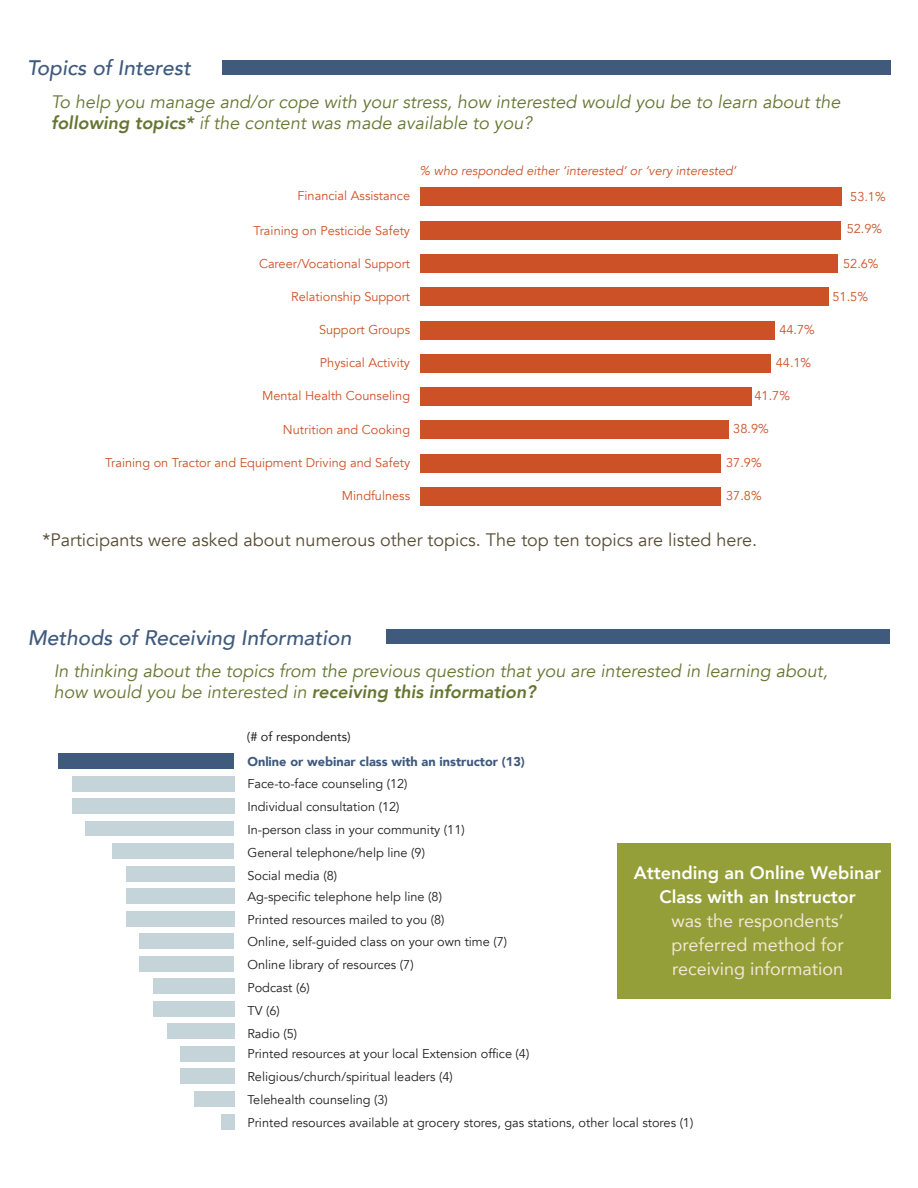
<style>
.page{position:relative;width:918px;height:1188px;background:#fff}
.page>*{position:absolute;margin:0;border:0;box-sizing:border-box;transform-origin:0 0}
.t1{font:italic 500 21px "Avenir";color:#3f5a7d}
.t2{font:italic 18px/21px "Avenir";color:#667632}
.t3{font:18px "Avenir";color:#584d34}
.t4{font:18px/24px "Avenir";color:#f1e8d6;text-align:justify}
.t5{font:800 18px/24px "Avenir";color:#fff;text-align:center}
.t6{font:12.75px/23px "Avenir";color:#221f1f}
.t7{font:12.75px "Avenir";color:#cc5127}
.t8{font:italic 12.75px "Avenir";color:#cc5127}
.t9{font:900 12.75px "Avenir";color:#3f5a7d}
.t10{font:12.75px "Avenir";color:#221f1f}
.s1{font-weight:800}
</style>
<div class="page">
<div style="left:618px;top:843px;width:273px;height:156px;background:#949f39"></div>
<div style="left:420px;top:487px;width:300px;height:19px;background:#cc5127"></div>
<div style="left:420px;top:454px;width:301px;height:18px;background:#cc5127"></div>
<div style="left:420px;top:421px;width:309px;height:18px;background:#cc5127"></div>
<div style="left:420px;top:387px;width:331px;height:19px;background:#cc5127"></div>
<div style="left:420px;top:354px;width:350px;height:19px;background:#cc5127"></div>
<div style="left:420px;top:321px;width:355px;height:18px;background:#cc5127"></div>
<div style="left:420px;top:288px;width:409px;height:18px;background:#cc5127"></div>
<div style="left:420px;top:254px;width:418px;height:19px;background:#cc5127"></div>
<div style="left:420px;top:221px;width:420px;height:18px;background:#cc5127"></div>
<div style="left:420px;top:188px;width:422px;height:18px;background:#cc5127"></div>
<div style="left:221px;top:1114px;width:13px;height:15px;background:#c5d4d9"></div>
<div style="left:194px;top:1091px;width:40px;height:16px;background:#c5d4d9"></div>
<div style="left:180px;top:1069px;width:54px;height:15px;background:#c5d4d9"></div>
<div style="left:180px;top:1046px;width:54px;height:16px;background:#c5d4d9"></div>
<div style="left:167px;top:1024px;width:67px;height:15px;background:#c5d4d9"></div>
<div style="left:153px;top:1001px;width:81px;height:16px;background:#c5d4d9"></div>
<div style="left:153px;top:979px;width:81px;height:15px;background:#c5d4d9"></div>
<div style="left:140px;top:956px;width:94px;height:16px;background:#c5d4d9"></div>
<div style="left:140px;top:934px;width:94px;height:15px;background:#c5d4d9"></div>
<div style="left:126px;top:911px;width:108px;height:16px;background:#c5d4d9"></div>
<div style="left:126px;top:889px;width:108px;height:15px;background:#c5d4d9"></div>
<div style="left:126px;top:866px;width:108px;height:16px;background:#c5d4d9"></div>
<div style="left:113px;top:843px;width:121px;height:16px;background:#c5d4d9"></div>
<div style="left:86px;top:822px;width:148px;height:14px;background:#c5d4d9"></div>
<div style="left:72px;top:798px;width:162px;height:16px;background:#c5d4d9"></div>
<div style="left:72px;top:776px;width:162px;height:16px;background:#c5d4d9"></div>
<div style="left:59px;top:753px;width:175px;height:16px;background:#3f5a7d"></div>
<div style="left:222px;top:60px;width:669px;height:14px;background:#3f5a7d"></div>
<div style="left:387px;top:630px;width:503px;height:14px;background:#3f5a7d"></div>
<h1 class="t1" style="left:27px;top:59px;width:165px">Topics of Interest</h1>
<h2 class="t2" style="left:51px;top:93px;width:791px">To help you manage and/or cope with your stress, how interested would you be to learn about the <span class="s1">following topics*</span> if the content was made available to you?</h2>
<p class="t7" style="left:297px;top:190px;width:114px">Financial Assistance</p>
<p class="t7" style="left:254px;top:225px;width:158px">Training on Pesticide Safety</p>
<p class="t7" style="left:259px;top:258px;width:153px">Career/Vocational Support</p>
<p class="t7" style="left:291px;top:291px;width:120px">Relationship Support</p>
<p class="t7" style="left:319px;top:324px;width:93px">Support Groups</p>
<p class="t7" style="left:320px;top:357px;width:92px">Physical Activity</p>
<p class="t7" style="left:262px;top:391px;width:150px">Mental Health Counseling</p>
<p class="t7" style="left:283px;top:424px;width:129px">Nutrition and Cooking</p>
<p class="t7" style="left:105px;top:457px;width:307px">Training on Tractor and Equipment Driving and Safety</p>
<p class="t7" style="left:342px;top:490px;width:70px">Mindfulness</p>
<p class="t8" style="left:420px;top:166px;width:318px">% who responded either ëinterestedí or ëvery interestedí</p>
<p class="t7" style="left:779px;top:324px;width:37px">44.7%</p>
<p class="t7" style="left:776px;top:357px;width:37px">44.1%</p>
<p class="t7" style="left:755px;top:390px;width:37px">41.7%</p>
<p class="t7" style="left:733px;top:424px;width:37px">38.9%</p>
<p class="t7" style="left:726px;top:457px;width:37px">37.9%</p>
<p class="t7" style="left:726px;top:490px;width:37px">37.8%</p>
<h2 class="t3" style="left:42px;top:532px;width:716px">*Participants were asked about numerous other topics. The top ten topics are listed here.</h2>
<p class="t7" style="left:850px;top:192px;width:37px">53.1%</p>
<p class="t7" style="left:847px;top:223px;width:37px">52.9%</p>
<p class="t7" style="left:843px;top:258px;width:37px">52.6%</p>
<p class="t7" style="left:833px;top:291px;width:37px">51.5%</p>
<h1 class="t1" style="left:28px;top:629px;width:325px">Methods of Receiving Information</h1>
<h2 class="t2" style="left:54px;top:663px;width:775px">In thinking about the topics from the previous question that you are interested in learning about, how would you be interested in <span class="s1">receiving this information?</span></h2>
<p class="t10" style="left:247px;top:732px;width:105px">(# of respondents)</p>
<p class="t9" style="left:247px;top:757px;width:279px">Online or webinar class with an instructor (13)</p>
<p class="t6" style="left:247px;top:773px;width:219px">Face-to-face counseling (12)<br>Individual consultation (12)<br>In-person class in your community (11)<br>General telephone/help line (9)<br>Social media (8)</p>
<p class="t6" style="left:247px;top:887px;width:199px">Ag-specific telephone help line (8)<br>Printed resources mailed to you (8)</p>
<p class="t6" style="left:247px;top:931px;width:261px">Online, self-guided class on your own time (7)<br>Online library of resources (7)<br>Podcast (6)<br>TV (6)<br>Radio (5)</p>
<p class="t6" style="left:247px;top:1044px;width:447px">Printed resources at your local Extension office (4)<br>Religious/church/spiritual leaders (4)<br>Telehealth counseling (3)<br>Printed resources available at grocery stores, gas stations, other local stores (1)</p>
<h2 class="t5" style="left:634px;top:863px;width:249px">Attending an Online Webinar<br>Class with an Instructor</h2>
<h2 class="t4" style="left:672px;top:911px;width:174px">was the respondents’ preferred method for receiving information</h2>
</div>
